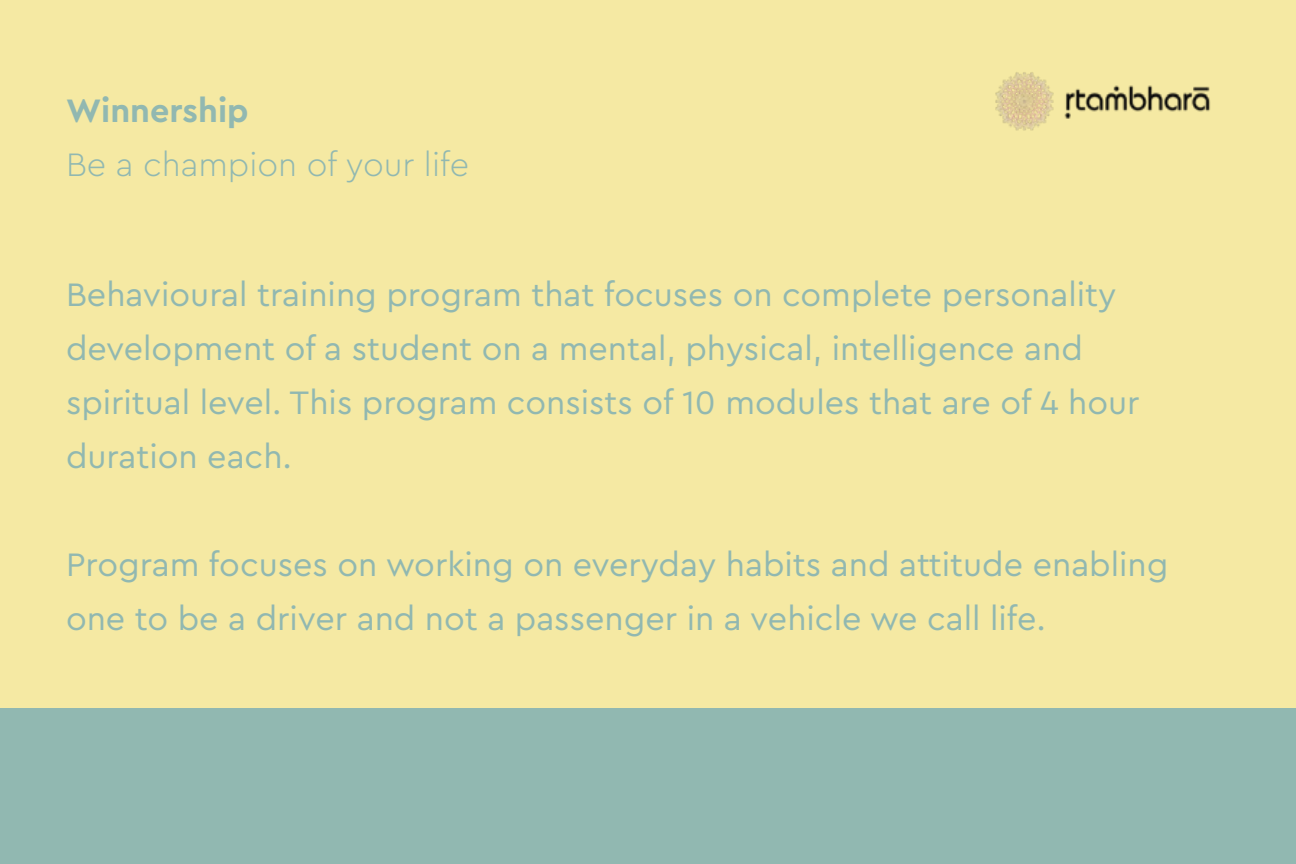
<style>
.page{position:relative;width:1296px;height:864px;background:#f5e9a3}
.page>*{position:absolute;margin:0;border:0;box-sizing:border-box;transform-origin:0 0}
.t1{font:34px/54px "Cera Pro";color:#91b8b1}
.t2{font:300 34px "Cera Pro";color:#91b8b1}
.t3{font:700 34px "Cera Pro";color:#91b8b1}
</style>
<div class="page">
<div style="left:0;top:708px;width:1296px;height:156px;background:#91b8b1"></div>
<img style="left:995px;top:72px;width:216px;height:59px">
<p class="t3" style="left:66px;top:88px;width:184px">Winnership</p>
<p class="t2" style="left:66px;top:142px;width:405px">Be a champion of your life</p>
<p class="t1" style="left:66px;top:266px;width:1075px">Behavioural training program that focuses on complete personality development of a student on a mental, physical, intelligence and spiritual level. This program consists of 10 modules that are of 4 hour duration each.</p>
<p class="t1" style="left:66px;top:536px;width:1104px">Program focuses on working on everyday habits and attitude enabling one to be a driver and not a passenger in a vehicle we call life.</p>
</div>
